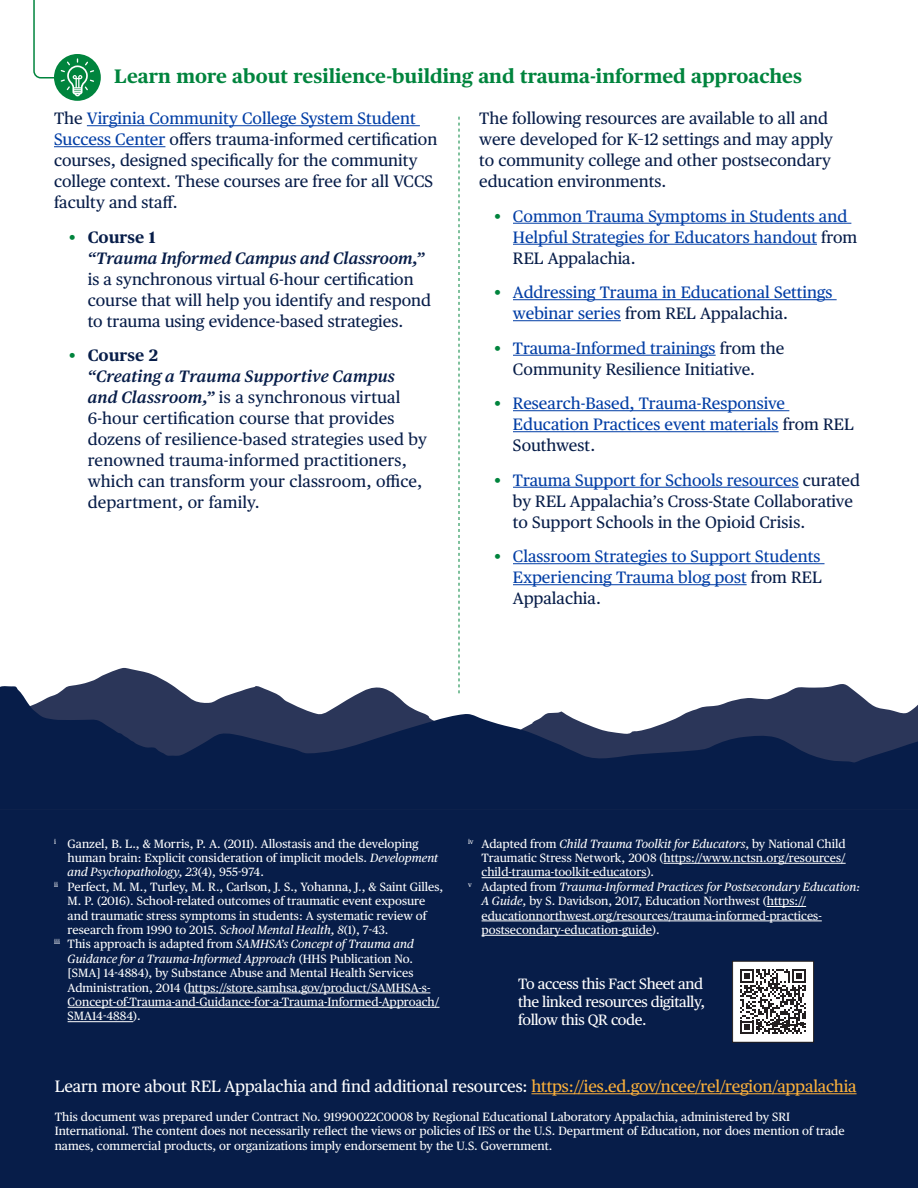
<style>
.page{position:relative;width:918px;height:1188px;background:#fff}
.page>*{position:absolute;margin:0;border:0;box-sizing:border-box;transform-origin:0 0}
.t1{font:700 19.5px "Publico Text";color:#00843d}
.t2{font:16.5px/21px "Publico Text";color:#071d49}
.t3{font:16.5px/21px "Publico Text";color:#003da5}
.t4{font:16.5px "Publico Text";letter-spacing:-.01em;color:#fff}
.t5{font:15px/18px "Publico Text";letter-spacing:-.025em;color:#fff}
.t6{font:12px/14.4px "Publico Text";color:#fff}
.s1{color:#003da5}
.s2{color:#00843d}
.s3{font-weight:700}
.s4{font-weight:600;font-style:italic}
.s5{color:#071d49}
.s6{font-style:italic}
.s7{color:#fbb03b}
</style>
<div class="page">
<div style="left:0;top:806px;width:918px;height:382px;background:#071d49"></div>
<hr style="left:188px;top:993px;width:242px;height:1px;background:#fff">
<hr style="left:68px;top:1007px;width:372px;height:1px;background:#fff">
<hr style="left:68px;top:1021px;width:65px;height:1px;background:#fff">
<hr style="left:664px;top:863px;width:182px;height:1px;background:#fff">
<hr style="left:482px;top:877px;width:165px;height:1px;background:#fff">
<hr style="left:767px;top:906px;width:39px;height:1px;background:#fff">
<hr style="left:482px;top:921px;width:340px;height:1px;background:#fff">
<hr style="left:482px;top:935px;width:170px;height:1px;background:#fff">
<hr style="left:531px;top:1093px;width:326px;height:1px;background:#fbb03b">
<div style="left:54px;top:54px;width:47px;height:47px;background:#00843d;border-radius:50%"></div>
<hr style="left:87px;top:125px;width:333px;height:1px;background:#003da5">
<hr style="left:54px;top:146px;width:111px;height:1px;background:#003da5">
<hr style="left:513px;top:223px;width:338px;height:1px;background:#003da5">
<hr style="left:513px;top:244px;width:304px;height:1px;background:#003da5">
<hr style="left:513px;top:299px;width:324px;height:1px;background:#003da5">
<hr style="left:513px;top:320px;width:108px;height:1px;background:#003da5">
<hr style="left:513px;top:355px;width:203px;height:1px;background:#003da5">
<hr style="left:513px;top:410px;width:276px;height:1px;background:#003da5">
<hr style="left:513px;top:431px;width:266px;height:1px;background:#003da5">
<hr style="left:513px;top:487px;width:286px;height:1px;background:#003da5">
<hr style="left:513px;top:563px;width:312px;height:1px;background:#003da5">
<hr style="left:513px;top:584px;width:234px;height:1px;background:#003da5">
<svg style="left:459px;top:117px;width:1px;height:550px"></svg>
<div style="left:733px;top:961px;width:81px;height:81px;background:#fff"></div>
<svg style="left:740px;top:969px;width:66px;height:65px"></svg>
<div style="left:732px;top:961px;width:82px;height:82px;border:1px solid #231f20"></div>
<svg style="left:70px;top:667px;width:778px;height:19px"></svg>
<svg style="left:0;top:686px;width:918px;height:120px;background:#354568"></svg>
<svg style="left:33px;top:0;width:61px;height:96px"></svg>
<h2 class="t1" style="left:114px;top:61px;width:689px">Learn more about resilience-building and trauma-informed approaches</h2>
<p class="t2" style="left:54px;top:107px;width:385px">The <span class="s1">Virginia Community College System Student Success Center</span> offers trauma-informed certification courses, designed specifically for the community college context. These courses are free for all VCCS faculty and staff.</p>
<p class="t2" style="left:88px;top:225px;width:345px;text-indent:-19px"><span class="s2">•</span> <span class="s3">Course 1<br></span><span class="s4">“Trauma Informed Campus and Classroom,” </span>is a synchronous virtual 6-hour certification course that will help you identify and respond to trauma using evidence-based strategies.</p>
<p class="t2" style="left:88px;top:344px;width:341px;text-indent:-19px"><span class="s2">•</span> <span class="s3">Course 2<br></span><span class="s4">“Creating a Trauma Supportive Campus and Classroom,”</span> is a synchronous virtual 6-hour certification course that provides dozens of resilience-based strategies used by renowned trauma-informed practitioners, which can transform your classroom, office, department, or family.</p>
<p class="t2" style="left:479px;top:107px;width:355px">The following resources are available to all and were developed for K–12 settings and may apply to community college and other postsecondary education environments.</p>
<p class="t3" style="left:513px;top:204px;width:346px;text-indent:-19px"><span class="s2">•</span> Common Trauma Symptoms in Students and<br>Helpful Strategies for Educators handout <span class="s5">from<br>REL Appalachia.</span></p>
<p class="t3" style="left:513px;top:281px;width:321px;text-indent:-19px"><span class="s2">•</span> Addressing Trauma in Educational Settings webinar series <span class="s5">from REL Appalachia.</span></p>
<p class="t2" style="left:513px;top:336px;width:273px;text-indent:-19px"><span class="s2">•</span> <span class="s1">Trauma-Informed trainings</span> from the<br>Community Resilience Initiative.</p>
<p class="t3" style="left:513px;top:392px;width:342px;text-indent:-19px"><span class="s2">•</span> Research-Based, Trauma-Responsive<br>Education Practices event materials <span class="s5">from REL<br>Southwest.</span></p>
<p class="t2" style="left:513px;top:468px;width:348px;text-indent:-19px"><span class="s2">•</span> <span class="s1">Trauma Support for Schools resources</span> curated by REL Appalachia’s Cross-State Collaborative to Support Schools in the Opioid Crisis.</p>
<p class="t3" style="left:513px;top:545px;width:310px;text-align:justify;text-indent:-19px"><span class="s2">•</span> Classroom Strategies to Support Students Experiencing Trauma blog post <span class="s5">from REL Appalachia.</span></p>
<p class="t6" style="left:68px;top:836px;width:372px;text-indent:-14px"><sup>i</sup> Ganzel, B. L., &amp; Morris, P. A. (2011). Allostasis and the developing human brain: Explicit consideration of implicit models. <span class="s6">Development and Psychopathology, 23</span>(4), 955-974.</p>
<p class="t6" style="left:68px;top:879px;width:377px;text-indent:-14px"><sup>ii</sup> Perfect, M. M., Turley, M. R., Carlson, J. S., Yohanna, J., &amp; Saint Gilles, M. P. (2016). School-related outcomes of traumatic event exposure and traumatic stress symptoms in students: A systematic review of research from 1990 to 2015. <span class="s6">School Mental Health, 8</span>(1), 7-43.</p>
<p class="t6" style="left:68px;top:936px;width:373px;text-indent:-14px"><sup>iii</sup> This approach is adapted from <span class="s6">SAMHSA’s Concept of Trauma and Guidance for a Trauma-Informed Approach</span> (HHS Publication No. [SMA] 14-4884), by Substance Abuse and Mental Health Services Administration, 2014 (https://store.samhsa.gov/product/SAMHSA-s-Concept-of-Trauma-and-Guidance-for-a-Trauma-Informed-Approach/ SMA14-4884).</p>
<p class="t6" style="left:482px;top:836px;width:366px;text-align:justify;text-indent:-14px"><sup>iv</sup> Adapted from <span class="s6">Child Trauma Toolkit for Educators</span>, by National Child Traumatic Stress Network, 2008 (https://www.nctsn.org/resources/ child-trauma-toolkit-educators).</p>
<p class="t6" style="left:482px;top:879px;width:380px;text-indent:-14px"><sup>v</sup> Adapted from <span class="s6">Trauma-Informed Practices for Postsecondary Education:<br>A Guide</span>, by S. Davidson, 2017, Education Northwest (https:// educationnorthwest.org/resources/trauma-informed-practices&shy;postsecondary-education-guide).</p>
<p class="t5" style="left:518px;top:973px;width:189px">To access this Fact Sheet and the linked resources digitally, follow this QR code.</p>
<p class="t4" style="left:55px;top:1074px;width:803px">Learn more about REL Appalachia and find additional resources: <span class="s7">https://ies.ed.gov/ncee/rel/region/appalachia</span></p>
<p class="t6" style="left:55px;top:1109px;width:791px">This document was prepared under Contract No. 91990022C0008 by Regional Educational Laboratory Appalachia, administered by SRI<br>International. The content does not necessarily reflect the views or policies of IES or the U.S. Department of Education, nor does mention of trade names, commercial products, or organizations imply endorsement by the U.S. Government.</p>
</div>
